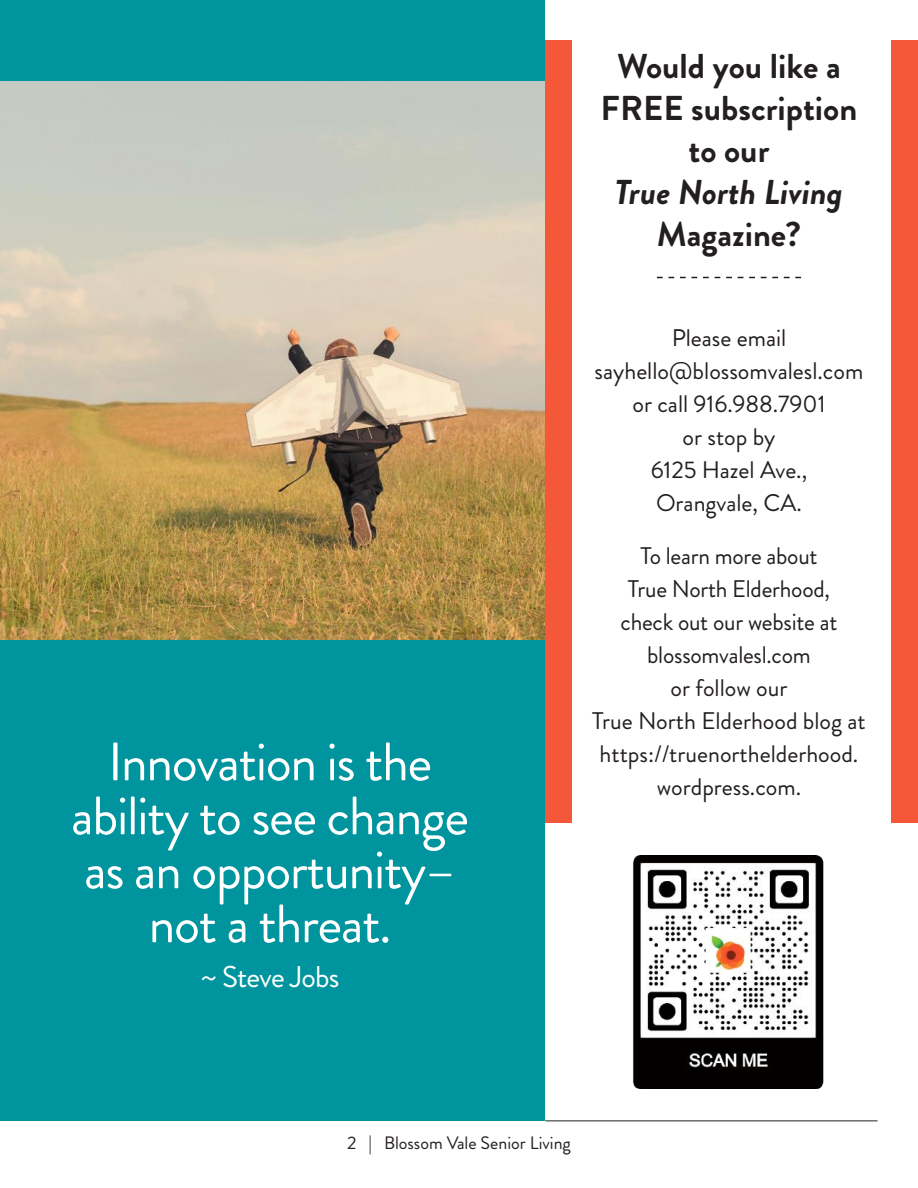
<style>
.page{position:relative;width:918px;height:1188px;background:#fff}
.page>*{position:absolute;margin:0;border:0;box-sizing:border-box;transform-origin:0 0}
.t1{font:54px/54px "Brandon Grotesque";letter-spacing:-.025em;color:#fff;text-align:center}
.t2{font:700 34.5px/42px "Brandon Grotesque";color:#241f1f;text-align:center}
.t3{font:italic 700 34.5px "Brandon Grotesque";color:#241f1f}
.t4{font:30px "Brandon Grotesque";letter-spacing:-.025em;color:#fff}
.t5{font:24px/33px "Brandon Grotesque";color:#241f1f;text-align:center}
.t6{font:18px "Brandon Grotesque";color:#241f1f}
</style>
<div class="page">
<div style="left:0;top:0;width:545px;height:1120px;background:#00959e"></div>
<img style="left:0;top:81px;width:545px;height:558px">
<hr style="left:545px;top:1120px;width:333px;height:1px;background:#241f1f">
<svg style="left:657px;top:277px;width:144px;height:1px"></svg>
<div style="left:545px;top:40px;width:27px;height:784px;background:#f55839"></div>
<div style="left:891px;top:40px;width:27px;height:784px;background:#f55839"></div>
<img style="left:633px;top:855px;width:191px;height:234px">
<h1 class="t1" style="left:71px;top:736px;width:400px">Innovation is the ability to see change as an opportunity– not a threat.</h1>
<p class="t4" style="left:200px;top:956px;width:141px">~ Steve Jobs</p>
<h2 class="t2" style="left:601px;top:46px;width:258px">Would you like a<br>FREE subscription to our</h2>
<h2 class="t3" style="left:615px;top:168px;width:230px">True North Living</h2>
<h2 class="t2" style="left:657px;top:214px;width:146px">Magazine?</h2>
<p class="t5" style="left:595px;top:322px;width:270px">Please email sayhello@blossomvalesl.com or call 916.988.7901<br>or stop by<br>6125 Hazel Ave.,<br>Orangvale, CA.</p>
<p class="t5" style="left:592px;top:540px;width:275px">To learn more about<br>True North Elderhood,<br>check out our website at blossomvalesl.com<br>or follow our<br>True North Elderhood blog at https://truenorthelderhood. wordpress.com.</p>
<p class="t6" style="left:347px;top:1130px;width:225px">2 | Blossom Vale Senior Living</p>
</div>
